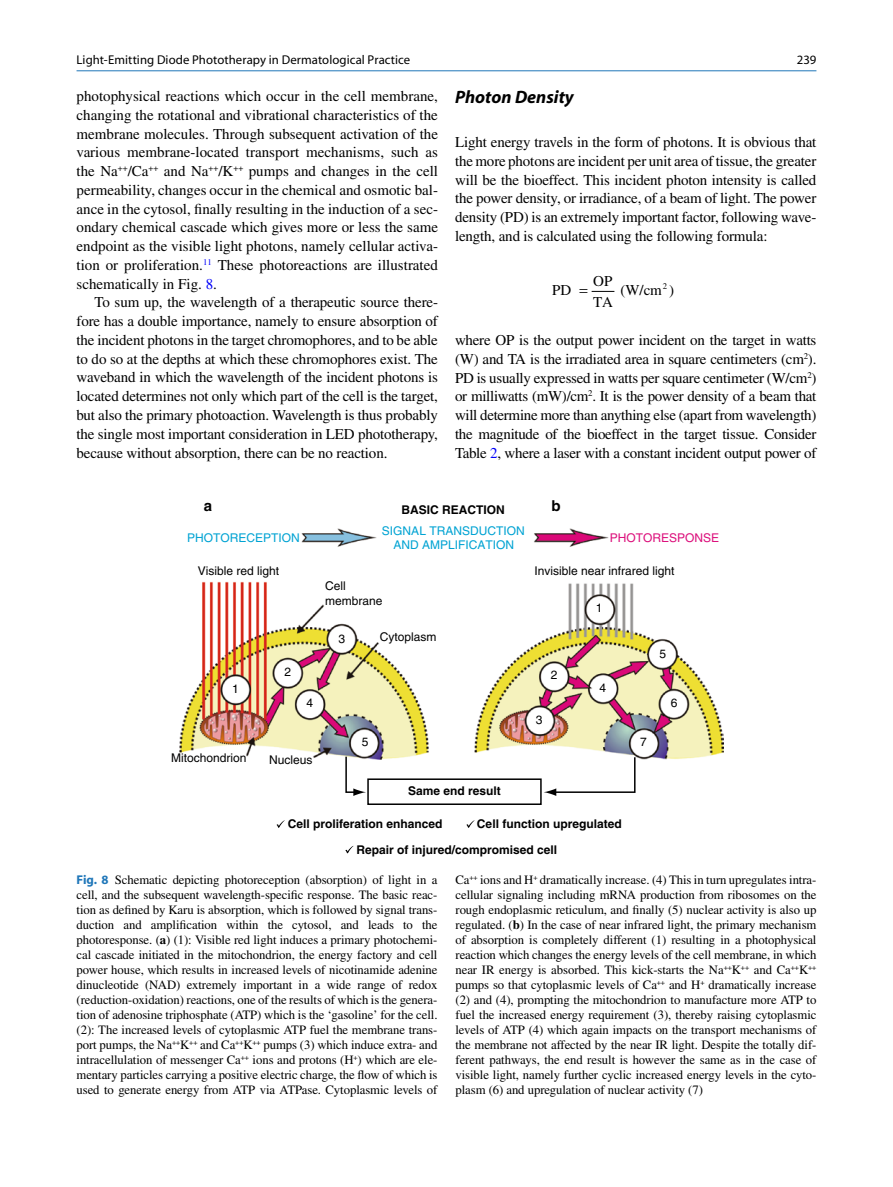
<style>
.page{position:relative;width:893px;height:1187px;background:#fff}
.page>*{position:absolute;margin:0;border:0;box-sizing:border-box;transform-origin:0 0}
.t1{font:italic 700 18px "Myriad";color:#000}
.t2{font:15px/18.8px "Times";letter-spacing:-.01em;color:#000;text-align:justify}
.t3{font:700 15px "Helvetica";color:#000}
.t4{font:12.75px/15px "Times";letter-spacing:-.005em;color:#000;text-align:justify}
.t5{font:12.75px "Myriad";letter-spacing:.005em;color:#000}
.t6{font:700 12px/25.5px "Helvetica";color:#000}
.t7{font:12px/14.4px "Helvetica";color:#000}
.t8{font:12px/14.4px "Helvetica";color:#00a3d3;text-align:center}
.t9{font:12px "Helvetica";color:#dc107c}
.t10{font:8.7px "Times";color:#000}
.s1{color:#0000fa}
.s2{font-family:"Myriad";font-weight:700;color:#2077b9}
.s3{font-weight:700}
</style>
<div class="page">
<hr style="left:77px;top:70px;width:739px;height:1px;background:#2077b9">
<img style="left:179px;top:528px;width:545px;height:231px">
<svg style="left:276px;top:820px;width:9px;height:8px"></svg>
<svg style="left:466px;top:820px;width:8px;height:8px"></svg>
<svg style="left:345px;top:846px;width:8px;height:7px"></svg>
<svg style="left:345px;top:755px;width:21px;height:41px"></svg>
<svg style="left:544px;top:755px;width:92px;height:40px"></svg>
<div style="left:367px;top:778px;width:175px;height:27px;border:2px solid #000"></div>
<svg style="left:591px;top:290px;width:23px;height:2px"></svg>
<p class="t5" style="left:77px;top:54px;width:335px">Light-Emitting Diode Phototherapy in Dermatological Practice</p>
<p class="t5" style="left:797px;top:54px;width:21px">239</p>
<p class="t2" style="left:77px;top:87px;width:363px">photophysical reactions which occur in the cell membrane, changing the rotational and vibrational characteristics of the membrane molecules. Through subsequent activation of the various membrane-located transport mechanisms, such as the Na<sup>++</sup>/Ca<sup>++</sup> and Na<sup>++</sup>/K<sup>++</sup> pumps and changes in the cell permeability, changes occur in the chemical and osmotic bal&shy;ance in the cytosol, finally resulting in the induction of a sec&shy;ondary chemical cascade which gives more or less the same endpoint as the visible light photons, namely cellular activa&shy;tion or proliferation.<sup>11</sup> These photoreactions are illustrated schematically in Fig. <span class="s1">8</span>.</p>
<p class="t2" style="left:77px;top:293px;width:363px;text-indent:18px">To sum up, the wavelength of a therapeutic source there&shy;fore has a double importance, namely to ensure absorption of the incident photons in the target chromophores, and to be able to do so at the depths at which these chromophores exist. The waveband in which the wavelength of the incident photons is located determines not only which part of the cell is the target, but also the primary photoaction. Wavelength is thus probably the single most important consideration in LED phototherapy, because without absorption, there can be no reaction.</p>
<h1 class="t1" style="left:455px;top:87px;width:120px">Photon Density</h1>
<p class="t2" style="left:455px;top:133px;width:363px">Light energy travels in the form of photons. It is obvious that the more photons are incident per unit area of tissue, the greater will be the bioeffect. This incident photon intensity is called the power density, or irradiance, of a beam of light. The power density (PD) is an extremely important factor, following wave&shy;length, and is calculated using the following formula:</p>
<p class="t2" style="left:593px;top:271px;width:21px">OP</p>
<p class="t10" style="left:663px;top:281px;width:6px">2</p>
<p class="t2" style="left:552px;top:281px;width:21px">PD</p>
<p class="t2" style="left:620px;top:281px;width:55px">(W/cm )</p>
<p class="t2" style="left:593px;top:292px;width:21px">TA</p>
<p class="t2" style="left:455px;top:330px;width:363px">where OP is the output power incident on the target in watts (W) and TA is the irradiated area in square centimeters (cm<sup>2</sup>).<br>PD is usually expressed in watts per square centimeter (W/cm<sup>2</sup>) or milliwatts (mW)/cm<sup>2</sup>. It is the power density of a beam that will determine more than anything else (apart from wavelength) the magnitude of the bioeffect in the target tissue. Consider Table <span class="s1">2</span>, where a laser with a constant incident output power of</p>
<p class="t3" style="left:204px;top:496px;width:10px">a</p>
<p class="t3" style="left:551px;top:496px;width:11px">b</p>
<p class="t6" style="left:401px;top:497px;width:105px">BASIC REACTION</p>
<p class="t8" style="left:187px;top:530px;width:114px">PHOTORECEPTION</p>
<p class="t8" style="left:382px;top:523px;width:144px">SIGNAL TRANSDUCTION<br>AND AMPLIFICATION</p>
<p class="t9" style="left:610px;top:530px;width:111px">PHOTORESPONSE</p>
<p class="t7" style="left:198px;top:564px;width:83px">Visible red light</p>
<p class="t7" style="left:535px;top:564px;width:142px">Invisible near infrared light</p>
<p class="t7" style="left:325px;top:579px;width:59px">Cell membrane</p>
<p class="t7" style="left:380px;top:630px;width:58px">Cytoplasm</p>
<p class="t7" style="left:596px;top:600px;width:8px">1</p>
<p class="t7" style="left:339px;top:631px;width:8px">3</p>
<p class="t7" style="left:232px;top:682px;width:8px">1</p>
<p class="t7" style="left:285px;top:665px;width:8px">2</p>
<p class="t7" style="left:551px;top:667px;width:8px">2</p>
<p class="t7" style="left:306px;top:696px;width:8px">4</p>
<p class="t7" style="left:362px;top:734px;width:8px">5</p>
<p class="t7" style="left:536px;top:712px;width:8px">3</p>
<p class="t7" style="left:171px;top:750px;width:77px">Mitochondrion</p>
<p class="t7" style="left:269px;top:752px;width:45px">Nucleus</p>
<p class="t6" style="left:408px;top:778px;width:94px">Same end result</p>
<p class="t7" style="left:599px;top:680px;width:8px">4</p>
<p class="t7" style="left:659px;top:646px;width:8px">5</p>
<p class="t7" style="left:640px;top:734px;width:8px">7</p>
<p class="t7" style="left:671px;top:696px;width:8px">6</p>
<p class="t6" style="left:356px;top:810px;width:267px;text-indent:120px">Cell function upregulated<br>Repair of injured/compromised cell</p>
<p class="t4" style="left:77px;top:872px;width:362px"><span class="s2">Fig. 8</span> Schematic depicting photoreception (absorption) of light in a cell, and the subsequent wavelength-specific response. The basic reac&shy;tion as defined by Karu is absorption, which is followed by signal trans&shy;duction and amplification within the cytosol, and leads to the photoresponse. (<span class="s3">a</span>) (1): Visible red light induces a primary photochemi&shy;cal cascade initiated in the mitochondrion, the energy factory and cell power house, which results in increased levels of nicotinamide adenine dinucleotide (NAD) extremely important in a wide range of redox (reduction-oxidation) reactions, one of the results of which is the genera&shy;tion of adenosine triphosphate (ATP) which is the ‘gasoline’ for the cell. (2): The increased levels of cytoplasmic ATP fuel the membrane trans&shy;port pumps, the Na<sup>++</sup>K<sup>++</sup> and Ca<sup>++</sup>K<sup>++</sup> pumps (3) which induce extra- and intracellulation of messenger Ca<sup>++</sup> ions and protons (H<sup>+</sup>) which are ele&shy;mentary particles carrying a positive electric charge, the flow of which is used to generate energy from ATP via ATPase. Cytoplasmic levels of</p>
<p class="t4" style="left:455px;top:872px;width:362px">Ca<sup>++</sup> ions and H<sup>+</sup> dramatically increase. (4) This in turn upregulates intra&shy;cellular signaling including mRNA production from ribosomes on the rough endoplasmic reticulum, and finally (5) nuclear activity is also up regulated. (<span class="s3">b</span>) In the case of near infrared light, the primary mechanism of absorption is completely different (1) resulting in a photophysical reaction which changes the energy levels of the cell membrane, in which near IR energy is absorbed. This kick-starts the Na<sup>++</sup>K<sup>++</sup> and Ca<sup>++</sup>K<sup>++ </sup>pumps so that cytoplasmic levels of Ca<sup>++</sup> and H<sup>+</sup> dramatically increase (2) and (4), prompting the mitochondrion to manufacture more ATP to fuel the increased energy requirement (3), thereby raising cytoplasmic levels of ATP (4) which again impacts on the transport mechanisms of the membrane not affected by the near IR light. Despite the totally dif&shy;ferent pathways, the end result is however the same as in the case of visible light, namely further cyclic increased energy levels in the cyto&shy;plasm (6) and upregulation of nuclear activity (7)</p>
<p class="t6" style="left:288px;top:810px;width:156px">Cell proliferation enhanced</p>
</div>
